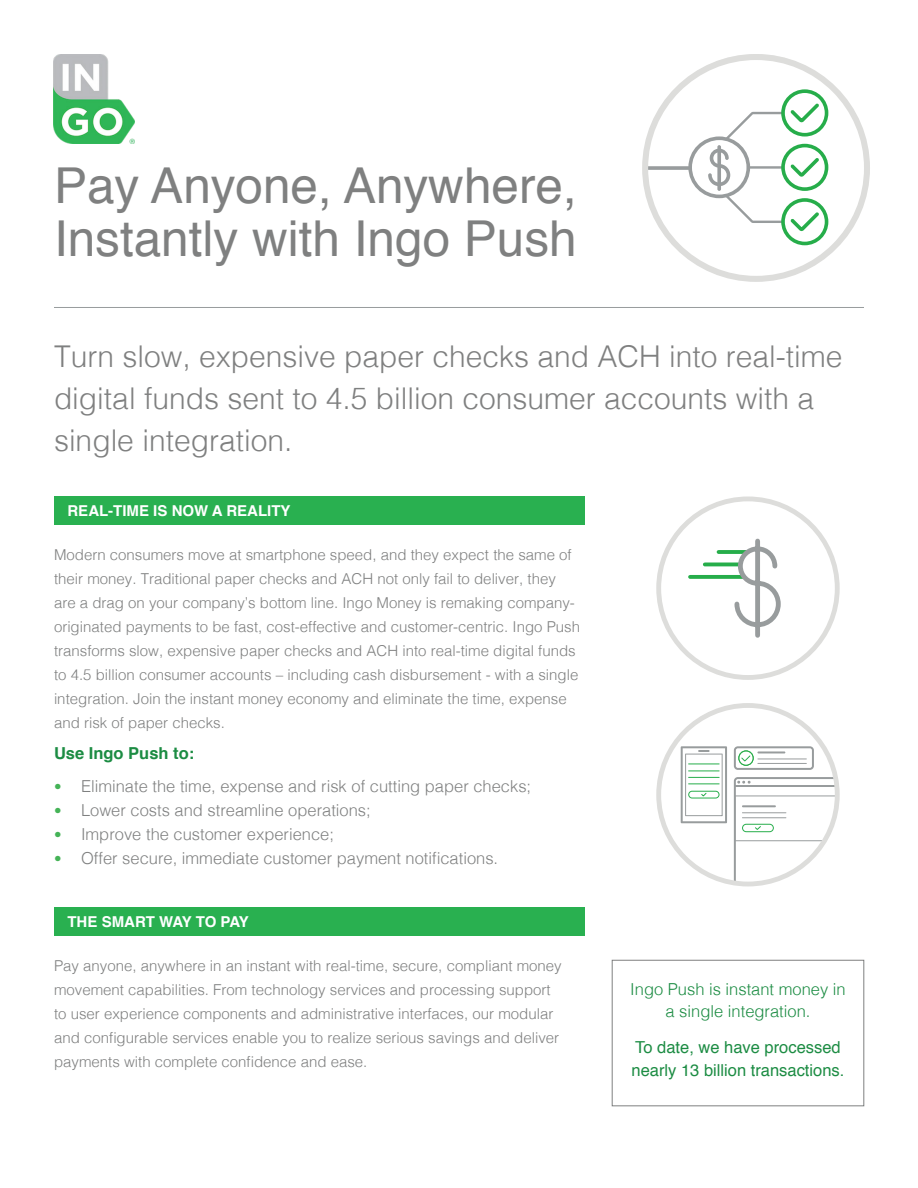
<style>
.page{position:relative;width:918px;height:1188px;background:#fff}
.page>*{position:absolute;margin:0;border:0;box-sizing:border-box;transform-origin:0 0}
.t1{font:49.5px/52.5px "Helvetica";color:#7f8080}
.t2{font:300 30px/42px "Helvetica";color:#7f8080}
.t3{font:300 16.5px "Helvetica";color:#7f8080}
.t4{font:16.5px/22.5px "Helvetica";color:#1c8c43}
.t5{font:300 16.5px/22.5px "Helvetica";color:#1c8c43;text-align:center}
.t6{font:700 16.5px "Helvetica";color:#1c8c43}
.t7{font:300 15px/24px "Helvetica";color:#7f8080}
.t8{font:700 15px "Helvetica";color:#fff}
.s1{font-size:15px;color:#45b357}
</style>
<div class="page">
<div style="left:54px;top:496px;width:531px;height:29px;background:#29b050"></div>
<div style="left:54px;top:907px;width:531px;height:29px;background:#29b050"></div>
<hr style="left:54px;top:307px;width:810px;height:1px;background:#989c9d">
<div style="left:612px;top:960px;width:252px;height:146px;border:1px solid #7f8080"></div>
<svg style="left:642px;top:54px;width:228px;height:228px"></svg>
<div style="left:656px;top:496px;width:184px;height:184px;border:5px solid #dddddb;border-radius:50%"></div>
<hr style="left:719px;top:550px;width:27px;height:4px;background:#26ad4a">
<hr style="left:705px;top:563px;width:34px;height:3px;background:#26ad4a">
<svg style="left:690px;top:575px;width:42px;height:4px"></svg>
<svg style="left:732px;top:538px;width:49px;height:100px"></svg>
<svg style="left:656px;top:703px;width:184px;height:183px"></svg>
<img style="left:54px;top:54px;width:81px;height:90px">
<p class="t1" style="left:54px;top:161px;width:524px">Pay Anyone, Anywhere,<br>Instantly with Ingo Push</p>
<p class="t2" style="left:54px;top:333px;width:790px">Turn slow, expensive paper checks and ACH into real-time digital funds sent to 4.5 billion consumer accounts with a single integration.</p>
<p class="t8" style="left:68px;top:499px;width:225px">REAL-TIME IS NOW A REALITY</p>
<p class="t7" style="left:54px;top:542px;width:528px">Modern consumers move at smartphone speed, and they expect the same of their money. Traditional paper checks and ACH not only fail to deliver, they are a drag on your company’s bottom line. Ingo Money is remaking company&shy;originated payments to be fast, cost-effective and customer-centric. Ingo Push transforms slow, expensive paper checks and ACH into real-time digital funds to 4.5 billion consumer accounts – including cash disbursement - with a single integration. Join the instant money economy and eliminate the time, expense and risk of paper checks.</p>
<p class="t6" style="left:54px;top:740px;width:142px">Use Ingo Push to:</p>
<p class="t3" style="left:54px;top:772px;width:479px"><span class="s1">•</span> Eliminate the time, expense and risk of cutting paper checks;</p>
<p class="t3" style="left:54px;top:796px;width:318px"><span class="s1">•</span> Lower costs and streamline operations;</p>
<p class="t3" style="left:54px;top:820px;width:282px"><span class="s1">•</span> Improve the customer experience;</p>
<p class="t3" style="left:54px;top:844px;width:446px"><span class="s1">•</span> Offer secure, immediate customer payment notifications.</p>
<p class="t8" style="left:68px;top:909px;width:183px">THE SMART WAY TO PAY</p>
<p class="t7" style="left:54px;top:952px;width:509px">Pay anyone, anywhere in an instant with real-time, secure, compliant money movement capabilities. From technology services and processing support to user experience components and administrative interfaces, our modular and configurable services enable you to realize serious savings and deliver payments with complete confidence and ease.</p>
<p class="t5" style="left:630px;top:977px;width:217px">Ingo Push is instant money in a single integration.</p>
<p class="t4" style="left:632px;top:1037px;width:214px">To date, we have processed nearly 13 billion transactions.</p>
</div>
